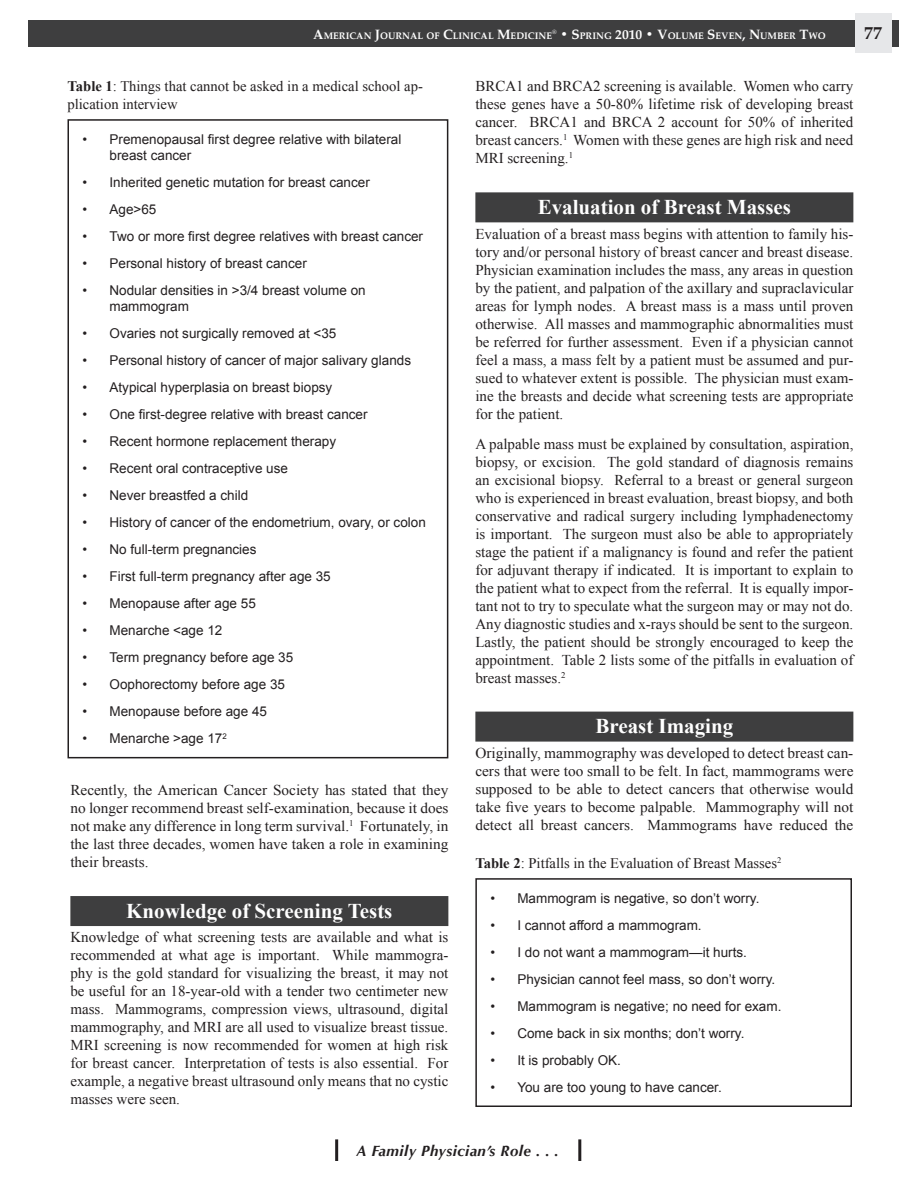
<style>
.page{position:relative;width:918px;height:1188px;background:#fff}
.page>*{position:absolute;margin:0;border:0;box-sizing:border-box;transform-origin:0 0}
.Rev_Sub_Head{font:700 21px "Times New Roman";color:#fff}
.t1{font:700 18px "Palatino";color:#231f20}
.Body_Text{font:15px/18px "Times New Roman";color:#231f20;text-align:justify}
.t2{font:italic 700 15px "Optima";letter-spacing:.03em;color:#231f20}
.t3{font:14.7px/17.5px "Times New Roman";color:#231f20}
.Body_Text-2{font:13.5px/16.2px "Arial";color:#231f20}
.t4{font:700 9.45px "Palatino";color:#fff}
.s1{font-size:13.5px}
.s2{font-weight:700}
</style>
<div class="page">
<div style="left:28px;top:20px;width:870px;height:27px;background:#3e3e3f"></div>
<div style="left:855px;top:14px;width:37px;height:39px;background:#e6e7e9"></div>
<hr style="left:335px;top:1139px;width:3px;height:22px;background:#231f20">
<hr style="left:578px;top:1139px;width:3px;height:22px;background:#231f20">
<div style="left:70px;top:896px;width:378px;height:30px;background:#3e3e3f"></div>
<div style="left:475px;top:192px;width:378px;height:30px;background:#3e3e3f"></div>
<div style="left:475px;top:712px;width:378px;height:30px;background:#3e3e3f"></div>
<div style="left:68px;top:119px;width:380px;height:639px;border:2px solid #231f20"></div>
<div style="left:475px;top:878px;width:377px;height:229px;border:2px solid #231f20"></div>
<p class="t4" style="left:313px;top:27px;width:514px"><span class="s1">A</span>MERICAN <span class="s1">J</span>OURNAL OF <span class="s1">C</span>LINICAL <span class="s1">M</span>EDICINE<sup>®</sup> <span class="s1">• S</span>PRING <span class="s1">2010 • V</span>OLUME <span class="s1">S</span>EVEN<span class="s1">, N</span>UMBER <span class="s1">T</span>WO</p>
<p class="t1" style="left:864px;top:18px;width:19px">77</p>
<p class="t3" style="left:68px;top:77px;width:357px"><span class="s2">Table 1</span>: Things that cannot be asked in a medical school ap&shy;plication interview</p>
<p class="Body_Text-2" style="left:110px;top:131px;width:293px;text-indent:-27px">• Premenopausal first degree relative with bilateral breast cancer</p>
<p class="Body_Text-2" style="left:82px;top:175px;width:289px">• Inherited genetic mutation for breast cancer</p>
<p class="Body_Text-2" style="left:82px;top:202px;width:75px">• Age&gt;65</p>
<p class="Body_Text-2" style="left:82px;top:229px;width:342px">• Two or more first degree relatives with breast cancer</p>
<p class="Body_Text-2" style="left:82px;top:256px;width:226px">• Personal history of breast cancer</p>
<p class="Body_Text-2" style="left:110px;top:283px;width:258px;text-indent:-27px">• Nodular densities in &gt;3/4 breast volume on mammogram</p>
<p class="Body_Text-2" style="left:82px;top:326px;width:255px">• Ovaries not surgically removed at &lt;35</p>
<p class="Body_Text-2" style="left:82px;top:353px;width:330px">• Personal history of cancer of major salivary glands</p>
<p class="Body_Text-2" style="left:82px;top:380px;width:251px">• Atypical hyperplasia on breast biopsy</p>
<p class="Body_Text-2" style="left:82px;top:407px;width:287px">• One first-degree relative with breast cancer</p>
<p class="Body_Text-2" style="left:82px;top:434px;width:255px">• Recent hormone replacement therapy</p>
<p class="Body_Text-2" style="left:82px;top:461px;width:207px">• Recent oral contraceptive use</p>
<p class="Body_Text-2" style="left:82px;top:488px;width:167px">• Never breastfed a child</p>
<p class="Body_Text-2" style="left:82px;top:515px;width:345px">• History of cancer of the endometrium, ovary, or colon</p>
<p class="Body_Text-2" style="left:82px;top:542px;width:176px">• No full-term pregnancies</p>
<p class="Body_Text-2" style="left:82px;top:569px;width:250px">• First full-term pregnancy after age 35</p>
<p class="Body_Text-2" style="left:82px;top:596px;width:175px">• Menopause after age 55</p>
<p class="Body_Text-2" style="left:82px;top:623px;width:141px">• Menarche &lt;age 12</p>
<p class="Body_Text-2" style="left:82px;top:650px;width:212px">• Term pregnancy before age 35</p>
<p class="Body_Text-2" style="left:82px;top:677px;width:204px">• Oophorectomy before age 35</p>
<p class="Body_Text-2" style="left:82px;top:704px;width:186px">• Menopause before age 45</p>
<p class="Body_Text-2" style="left:82px;top:731px;width:146px">• Menarche &gt;age 17<sup>2</sup></p>
<p class="Body_Text" style="left:70px;top:781px;width:380px">Recently, the American Cancer Society has stated that they no longer recommend breast self-examination, because it does not make any difference in long term survival.<sup>1</sup> Fortunately, in the last three decades, women have taken a role in examining their breasts.</p>
<p class="Rev_Sub_Head" style="left:126px;top:896px;width:268px">Knowledge of Screening Tests</p>
<p class="Body_Text" style="left:70px;top:928px;width:380px">Knowledge of what screening tests are available and what is recommended at what age is important. While mammogra&shy;phy is the gold standard for visualizing the breast, it may not be useful for an 18-year-old with a tender two centimeter new mass. Mammograms, compression views, ultrasound, digital mammography, and MRI are all used to visualize breast tissue.<br>MRI screening is now recommended for women at high risk for breast cancer. Interpretation of tests is also essential. For example, a negative breast ultrasound only means that no cystic masses were seen.</p>
<p class="Body_Text" style="left:475px;top:77px;width:380px">BRCA1 and BRCA2 screening is available. Women who carry these genes have a 50-80% lifetime risk of developing breast cancer. BRCA1 and BRCA 2 account for 50% of inherited breast cancers.<sup>1</sup> Women with these genes are high risk and need MRI screening.<sup>1</sup></p>
<p class="Rev_Sub_Head" style="left:538px;top:192px;width:255px">Evaluation of Breast Masses</p>
<p class="Body_Text" style="left:475px;top:224px;width:380px">Evaluation of a breast mass begins with attention to family his&shy;tory and/or personal history of breast cancer and breast disease.<br>Physician examination includes the mass, any areas in question by the patient, and palpation of the axillary and supraclavicular areas for lymph nodes. A breast mass is a mass until proven otherwise. All masses and mammographic abnormalities must be referred for further assessment. Even if a physician cannot feel a mass, a mass felt by a patient must be assumed and pur&shy;sued to whatever extent is possible. The physician must exam&shy;ine the breasts and decide what screening tests are appropriate for the patient.</p>
<p class="Body_Text" style="left:475px;top:434px;width:380px">A palpable mass must be explained by consultation, aspiration, biopsy, or excision. The gold standard of diagnosis remains an excisional biopsy. Referral to a breast or general surgeon who is experienced in breast evaluation, breast biopsy, and both conservative and radical surgery including lymphadenectomy is important. The surgeon must also be able to appropriately stage the patient if a malignancy is found and refer the patient for adjuvant therapy if indicated. It is important to explain to the patient what to expect from the referral. It is equally impor&shy;tant not to try to speculate what the surgeon may or may not do.<br>Any diagnostic studies and x-rays should be sent to the surgeon.<br>Lastly, the patient should be strongly encouraged to keep the appointment. Table 2 lists some of the pitfalls in evaluation of breast masses.<sup>2</sup></p>
<p class="Rev_Sub_Head" style="left:595px;top:712px;width:139px">Breast Imaging</p>
<p class="Body_Text" style="left:475px;top:744px;width:380px">Originally, mammography was developed to detect breast can&shy;cers that were too small to be felt. In fact, mammograms were supposed to be able to detect cancers that otherwise would take five years to become palpable. Mammography will not detect all breast cancers. Mammograms have reduced the</p>
<p class="t3" style="left:475px;top:854px;width:307px"><span class="s2">Table 2</span>: Pitfalls in the Evaluation of Breast Masses<sup>2</sup></p>
<p class="Body_Text-2" style="left:490px;top:890px;width:271px">• Mammogram is negative, so don’t worry.</p>
<p class="Body_Text-2" style="left:490px;top:917px;width:213px">• I cannot afford a mammogram.</p>
<p class="Body_Text-2" style="left:490px;top:944px;width:258px">• I do not want a mammogram—it hurts.</p>
<p class="Body_Text-2" style="left:490px;top:971px;width:286px">• Physician cannot feel mass, so don’t worry.</p>
<p class="Body_Text-2" style="left:490px;top:998px;width:293px">• Mammogram is negative; no need for exam.</p>
<p class="Body_Text-2" style="left:490px;top:1025px;width:256px">• Come back in six months; don’t worry.</p>
<p class="Body_Text-2" style="left:490px;top:1052px;width:132px">• It is probably OK.</p>
<p class="Body_Text-2" style="left:490px;top:1079px;width:233px">• You are too young to have cancer.</p>
<p class="t2" style="left:356px;top:1142px;width:204px">A Family Physician’s Role . . .</p>
</div>
